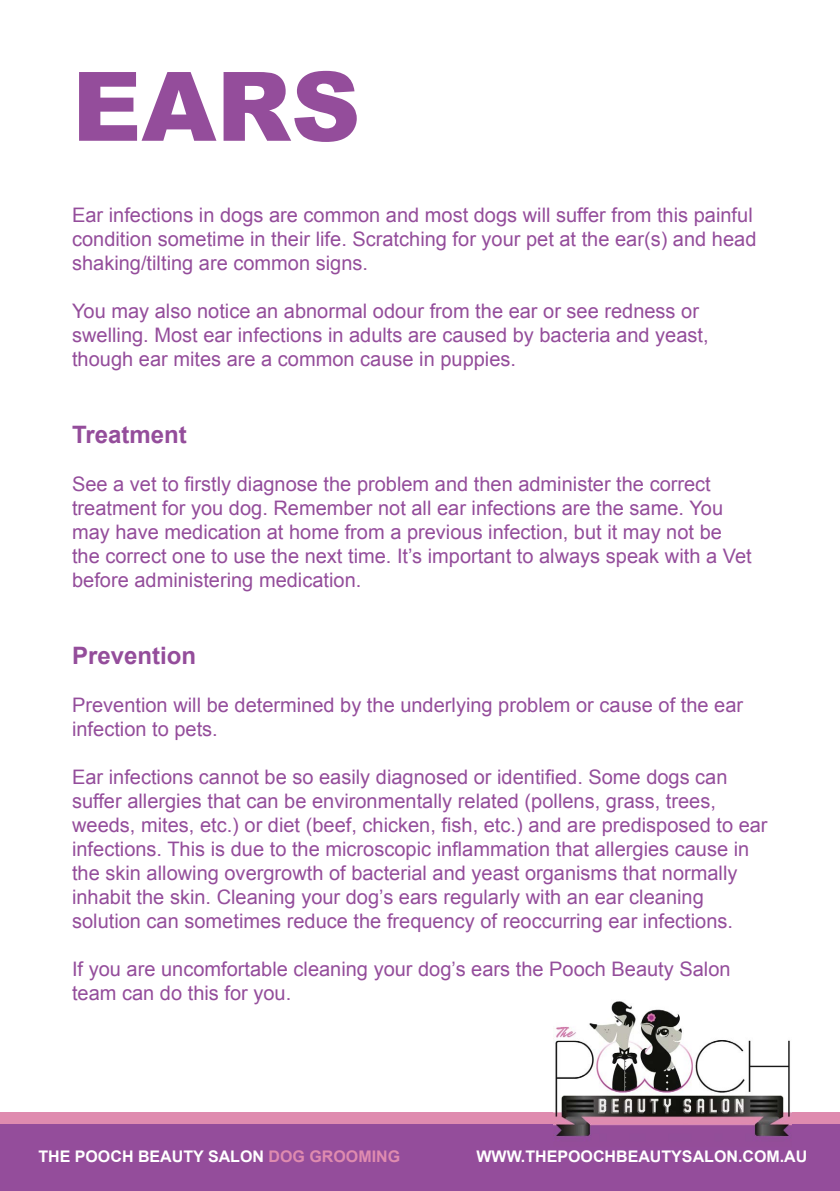
<style>
.page{position:relative;width:840px;height:1191px;background:#fff}
.page>*{position:absolute;margin:0;border:0;box-sizing:border-box;transform-origin:0 0}
.t1{font:900 96px "Arial";color:#944d9b}
.t2{font:700 24px "Arial";color:#944d9b}
.t3{font:20px/24px "Arial";color:#944d9b}
.t4{font:700 16px "Arial";color:#fff}
.s1{color:#df8baf}
</style>
<div class="page">
<div style="left:0;top:1112px;width:839px;height:79px;background:#df8baf"></div>
<div style="left:0;top:1124px;width:839px;height:67px;background:#944d9b"></div>
<img style="left:553px;top:1001px;width:238px;height:136px">
<h1 class="t1" style="left:72px;top:37px;width:289px">EARS</h1>
<p class="t3" style="left:72px;top:204px;width:685px">Ear infections in dogs are common and most dogs will suffer from this painful condition sometime in their life. Scratching for your pet at the ear(s) and head shaking/tilting are common signs.</p>
<p class="t3" style="left:72px;top:300px;width:637px">You may also notice an abnormal odour from the ear or see redness or swelling. Most ear infections in adults are caused by bacteria and yeast, though ear mites are a common cause in puppies.</p>
<p class="t2" style="left:72px;top:419px;width:116px">TREATMENT</p>
<p class="t3" style="left:72px;top:472px;width:680px">See a vet to firstly diagnose the problem and then administer the correct treatment for you dog. Remember not all ear infections are the same. You may have medication at home from a previous infection, but it may not be the correct one to use the next time. It’s important to always speak with a Vet before administering medication.</p>
<p class="t2" style="left:72px;top:639px;width:126px">PREVENTION</p>
<p class="t3" style="left:72px;top:693px;width:672px">Prevention will be determined by the underlying problem or cause of the ear infection to pets.</p>
<p class="t3" style="left:72px;top:765px;width:696px">Ear infections cannot be so easily diagnosed or identified. Some dogs can suffer allergies that can be environmentally related (pollens, grass, trees, weeds, mites, etc.) or diet (beef, chicken, fish, etc.) and are predisposed to ear infections. This is due to the microscopic inflammation that allergies cause in the skin allowing overgrowth of bacterial and yeast organisms that normally inhabit the skin. Cleaning your dog’s ears regularly with an ear cleaning solution can sometimes reduce the frequency of reoccurring ear infections.</p>
<p class="t3" style="left:72px;top:957px;width:659px">If you are uncomfortable cleaning your dog’s ears the Pooch Beauty Salon team can do this for you.</p>
<p class="t4" style="left:38px;top:1145px;width:363px">THE POOCH BEAUTY SALON <span class="s1">DOG GROOMING</span></p>
<p class="t4" style="left:476px;top:1145px;width:332px">WWW.THEPOOCHBEAUTYSALON.COM.AU</p>
</div>
